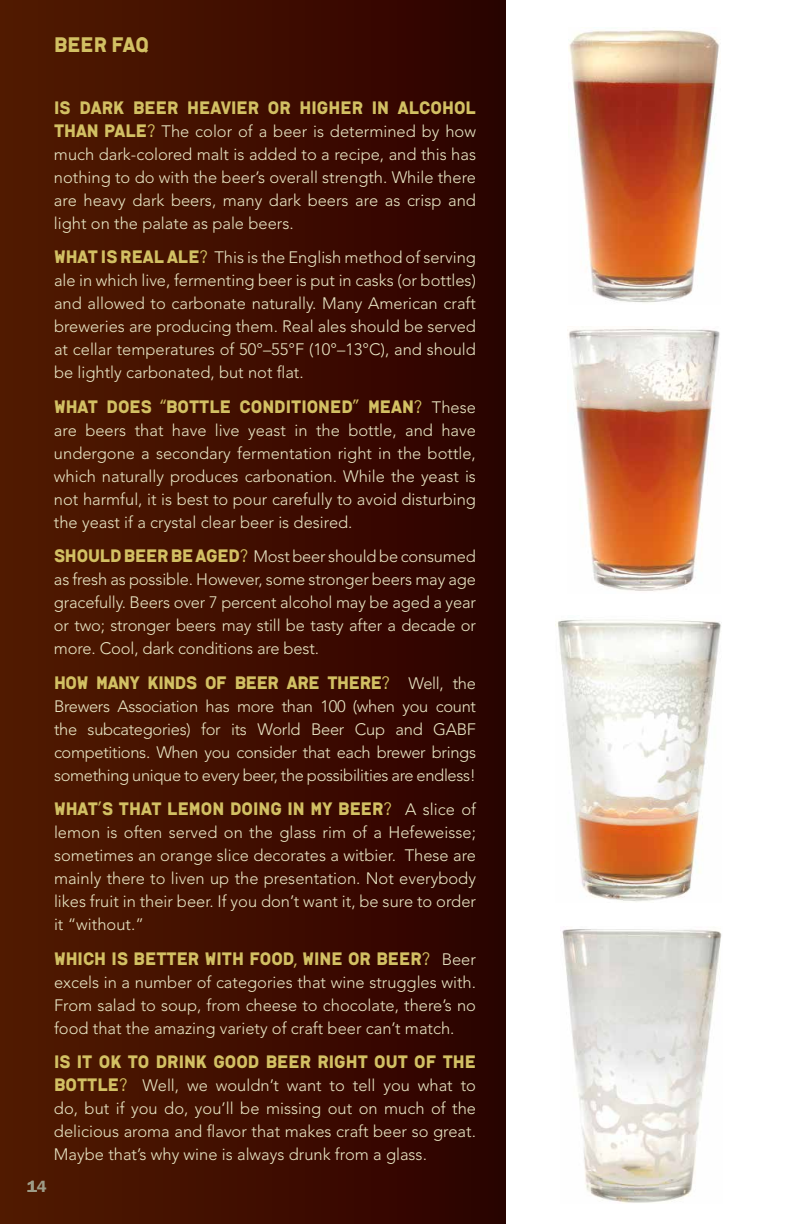
<style>
.page{position:relative;width:792px;height:1224px;background:#fff}
.page>*{position:absolute;margin:0;border:0;box-sizing:border-box;transform-origin:0 0}
.t1{font:21px "td BASTAR Dbold";color:#d2c063}
.t2{font:18px "td BASTAR Dbold";color:#d2c063}
.t3{font:18px "td BASTAR Dbold";letter-spacing:-.02em;color:#d2c063}
.t4{font:300 16.4px/23px "Avenir";color:#e8e5c3;text-align:justify}
.t5{font:600 16.4px "Franklin Gothic";color:#9e9c87}
.s1{font-family:"td BASTAR Dbold";font-weight:400;font-size:18px;color:#d2c063}
.s2{font-family:"Avenir";font-weight:300;font-size:16.4px;color:#e8e5c3}
</style>
<div class="page">
<div style="left:0;top:0;width:506px;height:1224px;background:linear-gradient(to right,#521a00,#2c0100)"></div>
<img style="left:569px;top:30px;width:151px;height:273px">
<img style="left:557px;top:619px;width:164px;height:283px">
<img style="left:562px;top:929px;width:160px;height:274px">
<img style="left:568px;top:329px;width:152px;height:262px">
<p class="t1" style="left:54px;top:32px;width:96px">BEER FAQ</p>
<p class="t2" style="left:54px;top:97px;width:424px">IS DARK BEER HEAVIER OR HIGHER IN ALCOHOL</p>
<p class="t4" style="left:54px;top:120px;width:424px"><span class="s1">THAN PALE?</span> The color of a beer is determined by how much dark-colored malt is added to a recipe, and this has nothing to do with the beer’s overall strength. While there are heavy dark beers, many dark beers are as crisp and light on the palate as pale beers.</p>
<p class="t4" style="left:54px;top:246px;width:424px"><span class="s1">WHAT IS REAL ALE?</span> This is the English method of serving ale in which live, fermenting beer is put in casks (or bottles) and allowed to carbonate naturally. Many American craft breweries are producing them. Real ales should be served at cellar temperatures of 50°–55°F (10°–13°C), and should be lightly carbonated, but not flat.</p>
<p class="t2" style="left:54px;top:396px;width:423px">WHAT DOES “BOTTLE CONDITIONED” MEAN? <span class="s2">These</span></p>
<p class="t4" style="left:54px;top:419px;width:424px">are beers that have live yeast in the bottle, and have undergone a secondary fermentation right in the bottle, which naturally produces carbonation. While the yeast is not harmful, it is best to pour carefully to avoid disturbing the yeast if a crystal clear beer is desired.</p>
<p class="t4" style="left:54px;top:545px;width:424px"><span class="s1">SHOULD BEER BE AGED?</span> Most beer should be consumed as fresh as possible. However, some stronger beers may age gracefully. Beers over 7 percent alcohol may be aged a year or two; stronger beers may still be tasty after a decade or more. Cool, dark conditions are best.</p>
<p class="t3" style="left:54px;top:672px;width:424px">HOW MANY KINDS OF BEER ARE THERE? <span class="s2">Well, the</span></p>
<p class="t4" style="left:54px;top:695px;width:424px">Brewers Association has more than 100 (when you count the subcategories) for its World Beer Cup and GABF competitions. When you consider that each brewer brings something unique to every beer, the possibilities are endless!</p>
<p class="t2" style="left:54px;top:798px;width:424px">WHAT’S THAT LEMON DOING IN MY BEER? <span class="s2">A slice of</span></p>
<p class="t4" style="left:54px;top:821px;width:424px">lemon is often served on the glass rim of a Hefeweisse; sometimes an orange slice decorates a witbier. These are mainly there to liven up the presentation. Not everybody likes fruit in their beer. If you don’t want it, be sure to order it “without.”</p>
<p class="t2" style="left:54px;top:948px;width:423px">WHICH IS BETTER WITH FOOD, WINE OR BEER? <span class="s2">Beer</span></p>
<p class="t4" style="left:54px;top:971px;width:424px">excels in a number of categories that wine struggles with.<br>From salad to soup, from cheese to chocolate, there’s no food that the amazing variety of craft beer can’t match.</p>
<p class="t2" style="left:54px;top:1051px;width:424px">IS IT OK TO DRINK GOOD BEER RIGHT OUT OF THE</p>
<p class="t4" style="left:54px;top:1074px;width:424px"><span class="s1">BOTTLE?</span> Well, we wouldn’t want to tell you what to do, but if you do, you’ll be missing out on much of the delicious aroma and flavor that makes craft beer so great.<br>Maybe that’s why wine is always drunk from a glass.</p>
<p class="t5" style="left:27px;top:1177px;width:21px">14</p>
</div>
